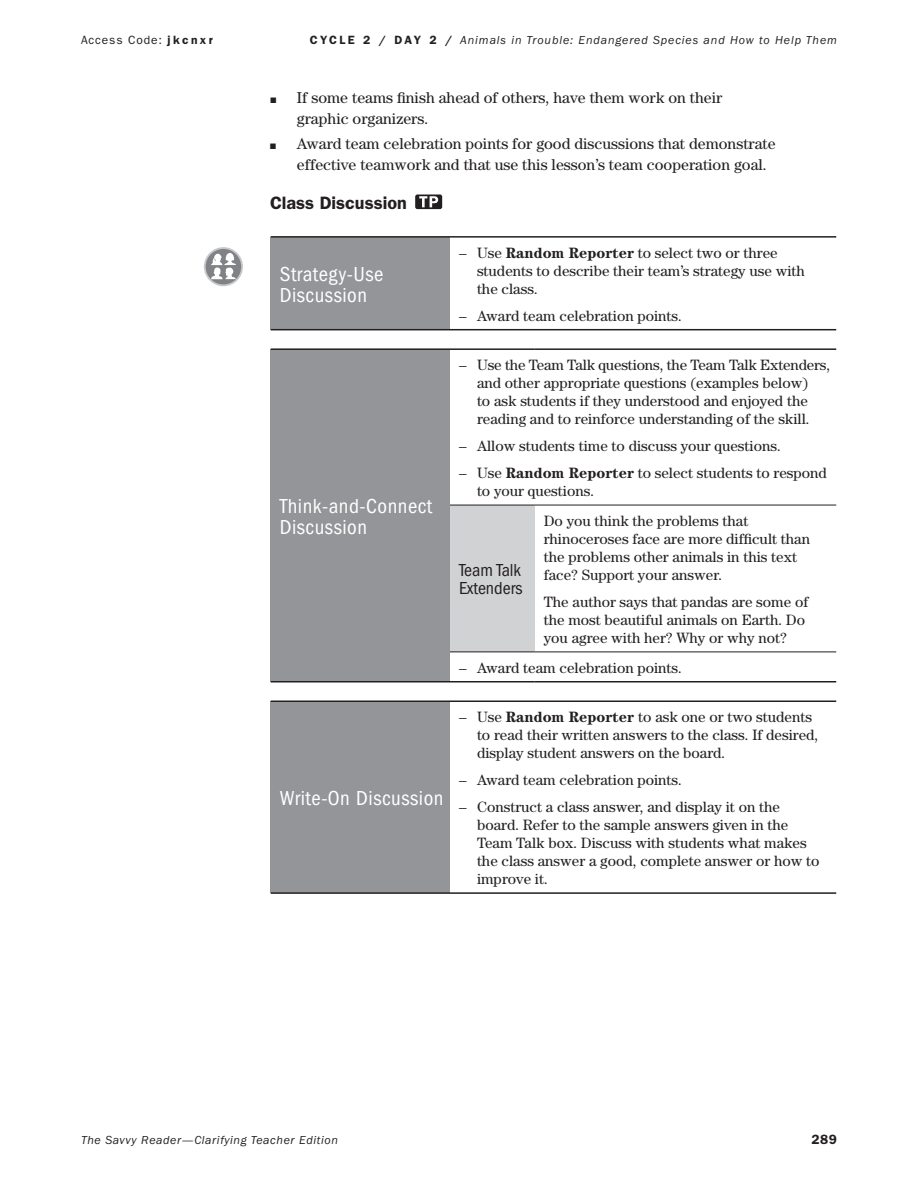
<style>
.page{position:relative;width:918px;height:1188px;background:#fff}
.page>*{position:absolute;margin:0;border:0;box-sizing:border-box;transform-origin:0 0}
.t1{font:condensed 21px/21px "Franklin Gothic";letter-spacing:.025em;color:#fff}
.t2{font:condensed 18px/18px "Franklin Gothic";color:#231f20}
.t3{font:600 18px "Franklin Gothic";color:#231f20}
.t4{font:15.75px/21px "Century";color:#231f20}
.t5{font:15px/18px "Century";color:#231f20}
.t6{font:600 13.5px "Franklin Gothic";color:#231f20}
.t7{font:italic 12px "Franklin Gothic";letter-spacing:.065em;color:#231f20}
.t8{font:12px "Franklin Gothic";letter-spacing:.075em;color:#231f20}
.s1{font-weight:600}
.s2{font-weight:600;font-style:normal}
.s3{font-weight:700}
</style>
<div class="page">
<div style="left:271px;top:237px;width:179px;height:93px;background:#939598"></div>
<hr style="left:271px;top:329px;width:179px;height:1px;background:#231f20">
<hr style="left:450px;top:329px;width:386px;height:1px;background:#231f20">
<hr style="left:271px;top:236px;width:179px;height:2px;background:#231f20">
<hr style="left:450px;top:236px;width:386px;height:2px;background:#231f20">
<div style="left:271px;top:349px;width:179px;height:333px;background:#939598"></div>
<div style="left:450px;top:505px;width:85px;height:147px;background:#d1d2d4"></div>
<hr style="left:271px;top:681px;width:179px;height:1px;background:#231f20">
<hr style="left:450px;top:681px;width:85px;height:1px;background:#231f20">
<hr style="left:535px;top:681px;width:301px;height:1px;background:#231f20">
<hr style="left:271px;top:348px;width:179px;height:2px;background:#231f20">
<hr style="left:450px;top:348px;width:85px;height:2px;background:#231f20">
<hr style="left:535px;top:348px;width:301px;height:2px;background:#231f20">
<hr style="left:450px;top:652px;width:85px;height:1px;background:#231f20">
<hr style="left:535px;top:652px;width:301px;height:1px;background:#231f20">
<hr style="left:450px;top:505px;width:85px;height:1px;background:#231f20">
<hr style="left:535px;top:505px;width:301px;height:1px;background:#231f20">
<div style="left:271px;top:701px;width:179px;height:192px;background:#939598"></div>
<hr style="left:271px;top:700px;width:179px;height:2px;background:#231f20">
<hr style="left:271px;top:892px;width:179px;height:2px;background:#231f20">
<hr style="left:450px;top:892px;width:386px;height:2px;background:#231f20">
<hr style="left:450px;top:700px;width:386px;height:2px;background:#231f20">
<div style="left:415px;top:195px;width:27px;height:14px;background:#231f20;border-radius:2px"></div>
<svg style="left:419px;top:196px;width:19px;height:11px"></svg>
<svg style="left:205px;top:248px;width:37px;height:37px"></svg>
<div style="left:204px;top:247px;width:39px;height:39px;border:2px solid #c7c8ca;border-radius:50%"></div>
<svg style="left:211px;top:253px;width:25px;height:26px"></svg>
<p class="t8" style="left:81px;top:33px;width:133px">Access Code: <span class="s1">jkcnxr</span></p>
<p class="t7" style="left:310px;top:33px;width:529px"><span class="s2">CYCLE 2 / DAY 2 /</span> Animals in Trouble: Endangered Species and How to Help Them</p>
<p class="t4" style="left:297px;top:86px;width:427px">If some teams finish ahead of others, have them work on their graphic organizers.</p>
<p class="t4" style="left:297px;top:133px;width:480px">Award team celebration points for good discussions that demonstrate effective teamwork and that use this lesson’s team cooperation goal.</p>
<p class="t3" style="left:270px;top:192px;width:138px">Class Discussion</p>
<h1 class="t1" style="left:280px;top:263px;width:105px">Strategy‑Use<br>Discussion</h1>
<h1 class="t1" style="left:280px;top:496px;width:154px">Think‑and‑Connect<br>Discussion</h1>
<h1 class="t1" style="left:280px;top:788px;width:165px">Write‑On Discussion</h1>
<p class="t5" style="left:477px;top:243px;width:329px;text-indent:-18px">– Use <span class="s3">Random Reporter</span> to select two or three students to describe their team’s strategy use with the class.</p>
<p class="t5" style="left:459px;top:306px;width:225px">– Award team celebration points.</p>
<p class="t5" style="left:459px;top:356px;width:373px;text-align:center">– Use the Team Talk questions, the Team Talk Extenders, and other appropriate questions (examples below)<br>to ask students if they understood and enjoyed the reading and to reinforce understanding of the skill.</p>
<p class="t5" style="left:459px;top:437px;width:323px">– Allow students time to discuss your questions.</p>
<p class="t5" style="left:477px;top:464px;width:351px;text-indent:-18px">– Use <span class="s3">Random Reporter</span> to select students to respond to your questions.</p>
<p class="t5" style="left:544px;top:512px;width:268px">Do you think the problems that rhinoceroses face are more difficult than the problems other animals in this text face? Support your answer.</p>
<p class="t5" style="left:544px;top:593px;width:266px">The author says that pandas are some of the most beautiful animals on Earth. Do you agree with her? Why or why not?</p>
<p class="t5" style="left:459px;top:658px;width:225px">– Award team celebration points.</p>
<p class="t2" style="left:459px;top:561px;width:65px">Team Talk<br>Extenders</p>
<p class="t5" style="left:477px;top:708px;width:343px;text-indent:-18px">– Use <span class="s3">Random Reporter</span> to ask one or two students to read their written answers to the class. If desired, display student answers on the board.</p>
<p class="t5" style="left:459px;top:771px;width:225px">– Award team celebration points.</p>
<p class="t5" style="left:477px;top:798px;width:344px;text-indent:-18px">– Construct a class answer, and display it on the board. Refer to the sample answers given in the Team Talk box. Discuss with students what makes the class answer a good, complete answer or how to improve it.</p>
<p class="t7" style="left:81px;top:1133px;width:259px">The Savvy Reader—Clarifying Teacher Edition</p>
<p class="t6" style="left:811px;top:1132px;width:27px">289</p>
</div>
